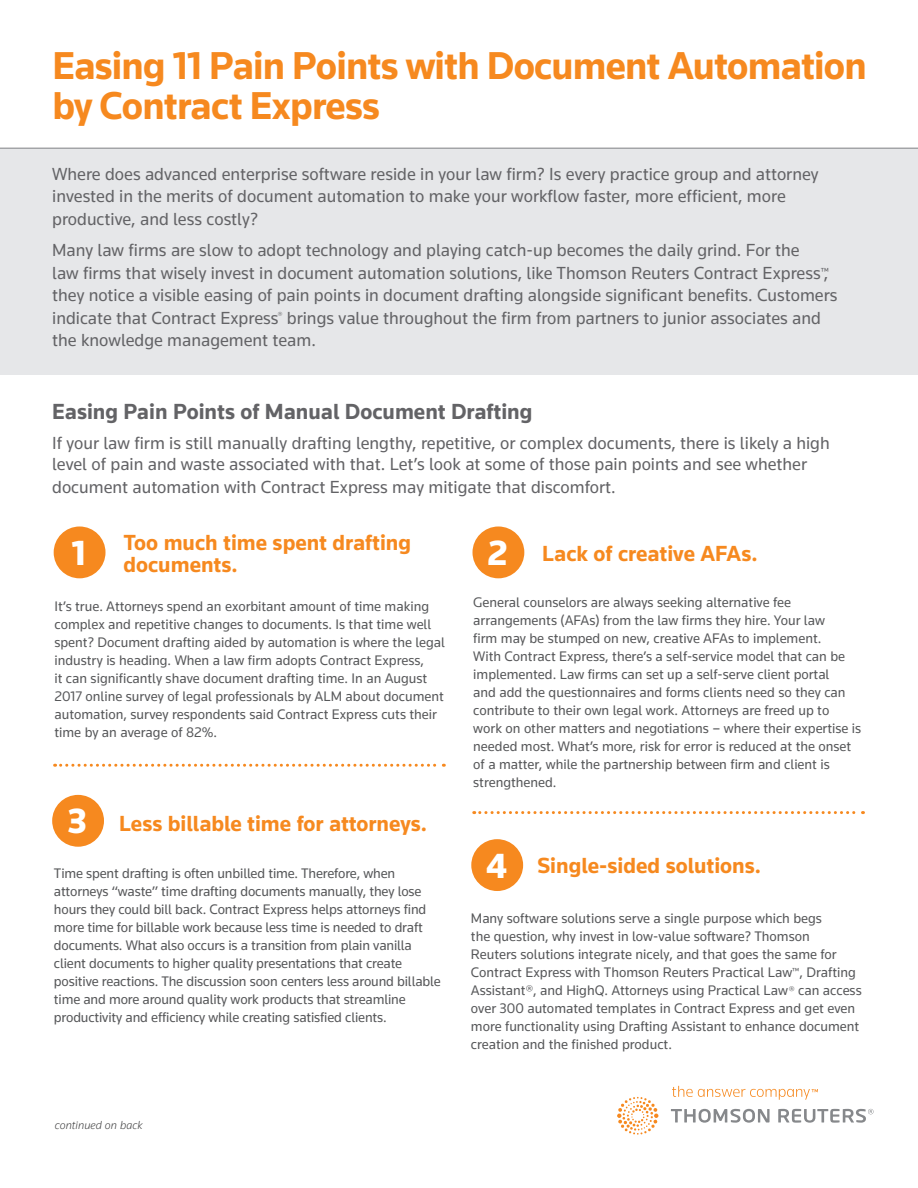
<style>
.page{position:relative;width:918px;height:1188px;background:#fff}
.page>*{position:absolute;margin:0;border:0;box-sizing:border-box;transform-origin:0 0}
.F02_headline_copy_1{font:700 40.05px/40px "Knowledge 2017";letter-spacing:-.02em;color:#f6891f}
._03_circle_numbers{font:900 36px "Knowledge 2017";color:#fff}
.F03_Descrip_subhead{font:700 22.5px/22.5px "Knowledge 2017";color:#f6891f}
.F03_Descrip_subhead-2{font:700 22.5px "Knowledge 2017";color:#636366}
.F03_Descrip_subhead-3{font:18px/22.5px "Knowledge 2017";color:#636366}
.F03_Descrip_body{font:14.25px/18px "Knowledge 2017";color:#57585a}
.F03_Descrip_bullets{font:italic 300 12px "Knowledge 2017";color:#3e3e3f}
.s1{font-size:11.25px}
</style>
<div class="page">
<div style="left:0;top:148px;width:918px;height:227px;background:#e6e7e9"></div>
<svg style="left:617px;top:1086px;width:257px;height:49px"></svg>
<div style="left:54px;top:526px;width:52px;height:52px;background:#f6891f;border-radius:50%"></div>
<svg style="left:55px;top:764px;width:389px;height:3px"></svg>
<svg style="left:474px;top:811px;width:390px;height:3px"></svg>
<hr style="left:0;top:148px;width:918px;height:1px;background:#808285">
<div style="left:472px;top:526px;width:52px;height:52px;background:#f6891f;border-radius:50%"></div>
<div style="left:52px;top:795px;width:52px;height:52px;background:#f6891f;border-radius:50%"></div>
<div style="left:471px;top:839px;width:52px;height:52px;background:#f6891f;border-radius:50%"></div>
<p class="F02_headline_copy_1" style="left:52px;top:45px;width:816px">Easing 11 Pain Points with Document Automation by Contract Express</p>
<p class="F03_Descrip_subhead-3" style="left:52px;top:162px;width:768px">Where does advanced enterprise software reside in your law firm? Is every practice group and attorney invested in the merits of document automation to make your workflow faster, more efficient, more productive, and less costly?</p>
<p class="F03_Descrip_subhead-3" style="left:52px;top:238px;width:787px">Many law firms are slow to adopt technology and playing catch-up becomes the daily grind. For the<br>law firms that wisely invest in document automation solutions, like Thomson Reuters Contract Express<sup>™</sup>, they notice a visible easing of pain points in document drafting alongside significant benefits. Customers indicate that Contract Express<sup>®</sup> brings value throughout the firm from partners to junior associates and the knowledge management team.</p>
<p class="F03_Descrip_subhead-2" style="left:52px;top:398px;width:482px">Easing Pain Points of Manual Document Drafting</p>
<p class="F03_Descrip_subhead-3" style="left:52px;top:432px;width:779px;line-height:21.8px">If your law firm is still manually drafting lengthy, repetitive, or complex documents, there is likely a high level of pain and waste associated with that. Let’s look at some of those pain points and see whether document automation with Contract Express may mitigate that discomfort.</p>
<p class="F03_Descrip_subhead" style="left:123px;top:530px;width:289px">Too much time spent drafting documents.</p>
<p class="F03_Descrip_body" style="left:54px;top:597px;width:392px">It’s true. Attorneys spend an exorbitant amount of time making complex and repetitive changes to documents. Is that time well spent? Document drafting aided by automation is where the legal industry is heading. When a law firm adopts Contract Express,<br>it can significantly shave document drafting time. In an August 2017 online survey of legal professionals by ALM about document automation, survey respondents said Contract Express cuts their time by an average of 82%.</p>
<p class="_03_circle_numbers" style="left:72px;top:531px;width:15px">1</p>
<p class="_03_circle_numbers" style="left:68px;top:799px;width:21px">3</p>
<p class="F03_Descrip_subhead" style="left:119px;top:812px;width:309px">Less billable time for attorneys.</p>
<p class="F03_Descrip_body" style="left:54px;top:864px;width:388px">Time spent drafting is often unbilled time. Therefore, when attorneys “waste” time drafting documents manually, they lose hours they could bill back. Contract Express helps attorneys find more time for billable work because less time is needed to draft documents. What also occurs is a transition from plain vanilla client documents to higher quality presentations that create positive reactions. The discussion soon centers less around billable time and more around quality work products that streamline productivity and efficiency while creating satisfied clients.</p>
<p class="_03_circle_numbers" style="left:488px;top:531px;width:21px">2</p>
<p class="F03_Descrip_subhead" style="left:542px;top:542px;width:217px">Lack of creative AFAs.</p>
<p class="F03_Descrip_body" style="left:473px;top:593px;width:390px">General counselors are always seeking alternative fee arrangements (AFAs) from the law firms they hire. Your law<br>firm may be stumped on new, creative AFAs to implement.<br>With Contract Express, there’s a self-service model that can be implemented. Law firms can set up a self-serve client portal<br>and add the questionnaires and forms clients need so they can contribute to their own legal work. Attorneys are freed up to work on other matters and negotiations – where their expertise is needed most. What’s more, risk for error is reduced at the onset of a matter, while the partnership between firm and client is strengthened.</p>
<p class="_03_circle_numbers" style="left:486px;top:844px;width:23px">4</p>
<p class="F03_Descrip_subhead" style="left:537px;top:854px;width:225px">Single-sided solutions.</p>
<p class="F03_Descrip_body" style="left:471px;top:909px;width:392px">Many software solutions serve a single purpose which begs<br>the question, why invest in low-value software? Thomson<br>Reuters solutions integrate nicely, and that goes the same for Contract Express with Thomson Reuters Practical Law<sup>™</sup>, Drafting Assistant®, and HighQ. Attorneys using Practical Law<span class="s1">®</span> can access over 300 automated templates in Contract Express and get even more functionality using Drafting Assistant to enhance document creation and the finished product.</p>
<p class="F03_Descrip_bullets" style="left:55px;top:1118px;width:89px">continued on back</p>
</div>
